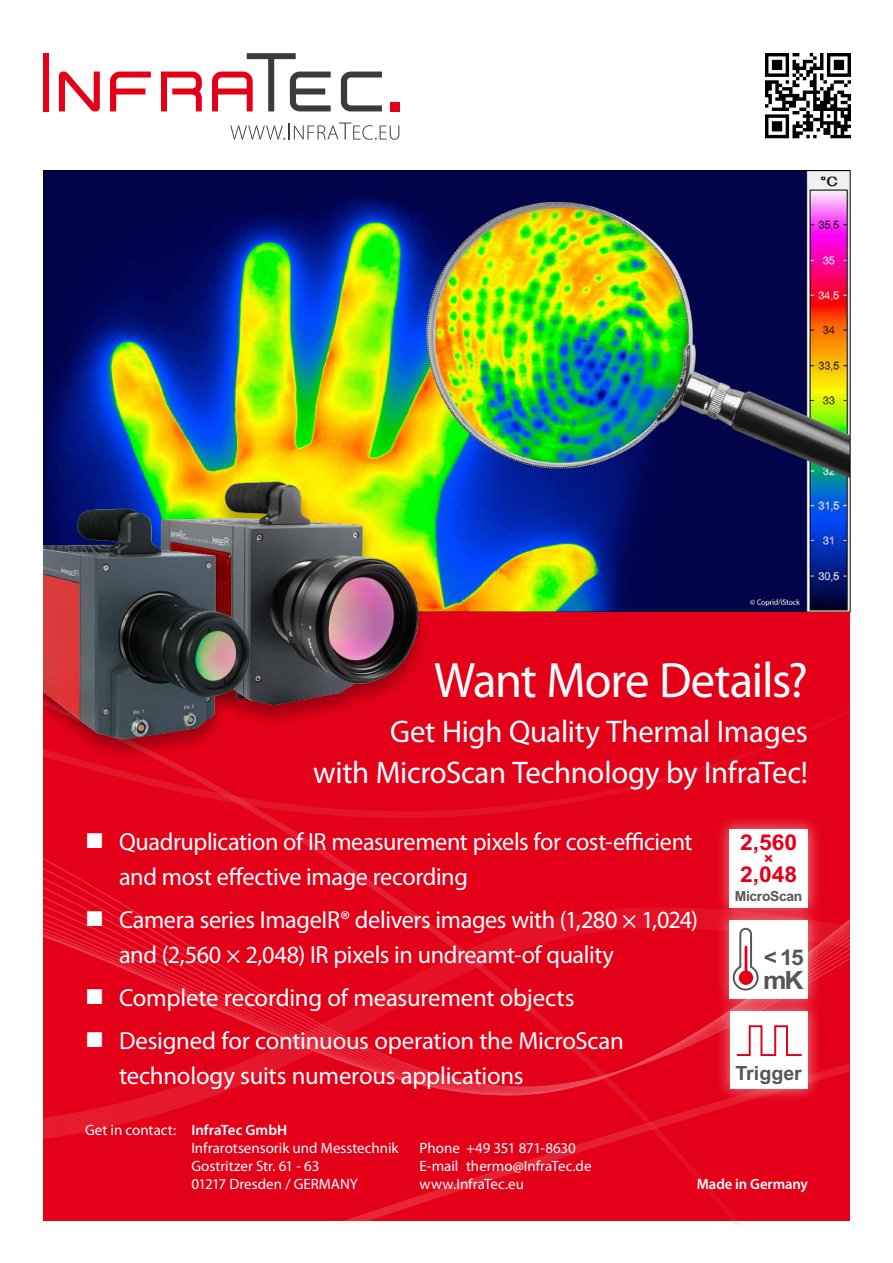
<style>
.page{position:relative;width:893px;height:1263px;background:#fff}
.page>*{position:absolute;margin:0;border:0;box-sizing:border-box;transform-origin:0 0}
.t1{font:49.95px "Myriad Pro";letter-spacing:-.025em;color:#fff}
.t2{font:31.35px/40.5px "Myriad Pro";letter-spacing:-.01em;color:#fff;text-align:right}
.t3{font:700 25.2px "Arial";color:#565656;scale:1.05 1}
.t4{font:24.75px/35.2px "Myriad Pro";letter-spacing:-.015em;color:#fff}
.t5{font:700 21.75px "Arial";color:#e30018;scale:1.05 1}
.t6{font:700 21.6px "Arial";color:#565656;scale:1.05 1}
.t7{font:700 19.5px "Arial";color:#565656}
.t8{font:700 15.9px "Arial";color:#e30018;scale:1.05 1}
.t9{font:15px/18px "Myriad Pro";color:#fff}
.t10{font:600 15px "Myriad Pro";letter-spacing:-.005em;color:#fff}
.t11{font:700 13.95px "Arial";letter-spacing:-.025em;color:#565656}
.s1{font-weight:600}
</style>
<div class="page">
<img style="left:43px;top:170px;width:808px;height:443px">
<div style="left:43px;top:612px;width:807px;height:608px;background:#e30018"></div>
<svg style="left:43px;top:818px;width:807px;height:321px"></svg>
<svg style="left:332px;top:1063px;width:518px;height:162px"></svg>
<svg style="left:104px;top:709px;width:746px;height:109px"></svg>
<div style="left:43px;top:53px;width:6px;height:58px;background:#e30018"></div>
<svg style="left:161px;top:72px;width:41px;height:39px"></svg>
<div style="left:390px;top:102px;width:9px;height:9px;background:#e30018"></div>
<svg style="left:110px;top:72px;width:41px;height:39px"></svg>
<svg style="left:341px;top:72px;width:41px;height:39px"></svg>
<svg style="left:212px;top:53px;width:119px;height:58px"></svg>
<svg style="left:59px;top:72px;width:41px;height:39px"></svg>
<svg style="left:230px;top:123px;width:169px;height:17px"></svg>
<img style="left:765px;top:53px;width:85px;height:85px">
<img style="left:111px;top:466px;width:331px;height:265px">
<img style="left:43px;top:477px;width:243px;height:296px">
<div style="left:715px;top:815px;width:107px;height:288px;background:#fff;opacity:.5"></div>
<div style="left:730px;top:1010px;width:77px;height:78px;background:#fff"></div>
<svg style="left:736px;top:1025px;width:66px;height:31px"></svg>
<div style="left:730px;top:920px;width:78px;height:78px;background:#fff"></div>
<svg style="left:732px;top:927px;width:27px;height:64px"></svg>
<div style="left:729px;top:829px;width:79px;height:78px;background:#fff"></div>
<svg style="left:87px;top:833px;width:15px;height:15px"></svg>
<svg style="left:87px;top:911px;width:15px;height:15px"></svg>
<svg style="left:87px;top:989px;width:15px;height:15px"></svg>
<svg style="left:87px;top:1032px;width:15px;height:15px"></svg>
<h1 class="t1" style="left:434px;top:649px;width:375px">Want More Details?</h1>
<p class="t2" style="left:313px;top:711px;width:496px">Get High Quality Thermal Images<br>with MicroScan Technology by InfraTec!</p>
<p class="t4" style="left:119px;top:824px;width:575px">Quadruplication of IR measurement pixels for cost-efficient and most effective image recording</p>
<p class="t4" style="left:119px;top:902px;width:580px">Camera series ImageIR® delivers images with (1,280 × 1,024) and (2,560 × 2,048) IR pixels in undreamt-of quality</p>
<p class="t4" style="left:119px;top:976px;width:506px;line-height:42.9px">Complete recording of measurement objects<br>Designed for continuous operation the MicroScan</p>
<p class="t4" style="left:119px;top:1058px;width:406px">technology suits numerous applications</p>
<p class="t9" style="left:191px;top:1121px;width:209px;text-indent:-106px">Get in contact: <span class="s1">InfraTec GmbH<br></span>Infrarotsensorik und Messtechnik</p>
<p class="t9" style="left:420px;top:1139px;width:158px">Phone +49 351 871-8630</p>
<p class="t5" style="left:740px;top:828px;width:56px">2,560</p>
<p class="t8" style="left:764px;top:847px;width:11px">×</p>
<p class="t5" style="left:740px;top:859px;width:56px">2,048</p>
<p class="t11" style="left:735px;top:887px;width:69px">MicroScan</p>
<p class="t6" style="left:764px;top:943px;width:39px">&lt; 15</p>
<p class="t3" style="left:763px;top:963px;width:40px">mK</p>
<p class="t7" style="left:735px;top:1060px;width:68px">Trigger</p>
<p class="t9" style="left:191px;top:1157px;width:130px">Gostritzer Str. 61 - 63</p>
<p class="t9" style="left:420px;top:1157px;width:174px">E-mail thermo@InfraTec.de</p>
<p class="t9" style="left:191px;top:1175px;width:168px">01217 Dresden / GERMANY</p>
<p class="t9" style="left:420px;top:1175px;width:106px">www.InfraTec.eu</p>
<p class="t10" style="left:697px;top:1174px;width:113px">Made in Germany</p>
</div>
